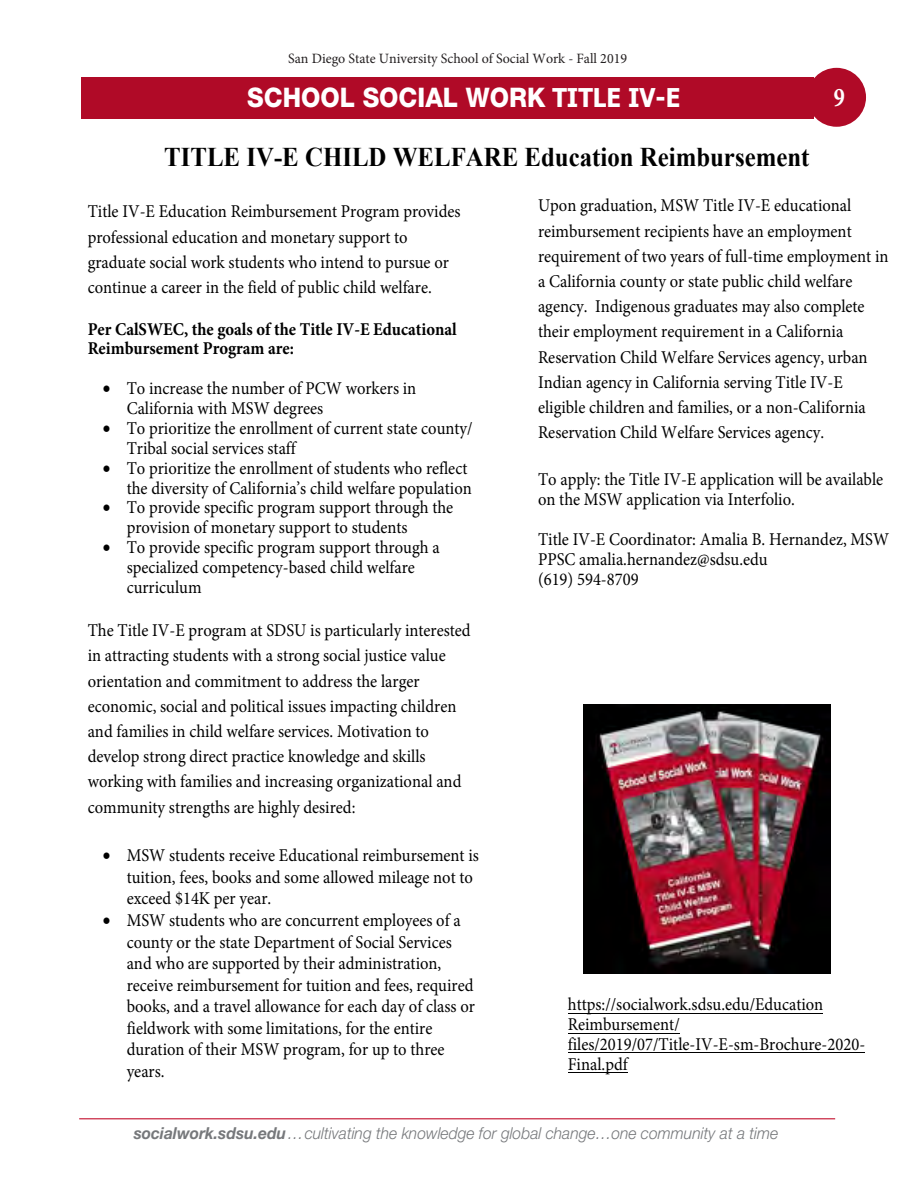
<style>
.page{position:relative;width:918px;height:1188px;background:#fff}
.page>*{position:absolute;margin:0;border:0;box-sizing:border-box;transform-origin:0 0}
.t1{font:700 27px "Times New Roman";color:#000;scale:.92 1}
.t2{font:800 27px "Helvetica Neue LT Std";color:#fff;scale:.92 1}
.t3{font:700 27px "Minion Pro";color:#fff;scale:.82 1}
.t4{font:18px/25.2px "Minion Pro";color:#000;scale:.92 1}
.t5{font:700 18px/19.8px "Minion Pro";color:#000;scale:.92 1}
.t6{font:italic 300 16.5px "Helvetica Neue LT Std";color:#76787b;scale:.95 1}
.t7{font:14.25px "Minion Pro";color:#231f20}
.s1{font-family:"Tahoma";font-weight:700;font-size:25.8px}
.s2{font-weight:700}
</style>
<div class="page">
<div style="left:805px;top:66px;width:63px;height:63px;border:4px solid #fff;border-radius:50%"></div>
<div style="left:81px;top:77px;width:733px;height:42px;background:#b00a27"></div>
<div style="left:807px;top:68px;width:59px;height:59px;background:#b00a27;border-radius:50%"></div>
<svg style="left:564px;top:939px;width:272px;height:181px"></svg>
<hr style="left:79px;top:1118px;width:756px;height:1px;background:#c3102e">
<img style="left:584px;top:705px;width:247px;height:268px">
<hr style="left:568px;top:1072px;width:60px;height:1px;background:#000">
<hr style="left:568px;top:1052px;width:297px;height:1px;background:#000">
<hr style="left:568px;top:1033px;width:112px;height:1px;background:#000">
<hr style="left:568px;top:1013px;width:255px;height:1px;background:#000">
<p class="t7" style="left:288px;top:49px;width:340px">San Diego State University School of Social Work - Fall 2019</p>
<h1 class="t2" style="left:247px;top:81px;width:472px">SCHOOL SOCIAL WORK <span class="s1">TITLE IV-E</span></h1>
<h1 class="t1" style="left:164px;top:137px;width:703px">TITLE IV-E CHILD WELFARE Education Reimbursement</h1>
<h1 class="t3" style="left:834px;top:78px;width:15px">9</h1>
<p class="t4" style="left:88px;top:199px;width:407px">Title IV-E Education Reimbursement Program provides professional education and monetary support to graduate social work students who intend to pursue or continue a career in the field of public child welfare.</p>
<p class="t5" style="left:88px;top:319px;width:403px">Per CalSWEC, the goals of the Title IV-E Educational<br>Reimbursement Program are:</p>
<p class="t4" style="left:127px;top:379px;width:316px;line-height:19.8px;text-indent:-24px">• To increase the number of PCW workers in<br>California with MSW degrees</p>
<p class="t4" style="left:127px;top:418px;width:378px;line-height:19.8px;text-indent:-24px">• To prioritize the enrollment of current state county/<br>Tribal social services staff</p>
<p class="t4" style="left:103px;top:458px;width:403px;line-height:19.8px;text-align:right">• To prioritize the enrollment of students who reflect the diversity of California’s child welfare population</p>
<p class="t4" style="left:127px;top:498px;width:357px;line-height:19.8px;text-indent:-24px">• To provide specific program support through the provision of monetary support to students</p>
<p class="t4" style="left:127px;top:538px;width:342px;line-height:19.8px;text-indent:-24px">• To provide specific program support through a specialized competency-based child welfare curriculum</p>
<p class="t4" style="left:88px;top:618px;width:418px">The Title IV-E program at SDSU is particularly interested in attracting students with a strong social justice value orientation and commitment to address the larger economic, social and political issues impacting children and families in child welfare services. Motivation to develop strong direct practice knowledge and skills working with families and increasing organizational and community strengths are highly desired:</p>
<p class="t4" style="left:127px;top:845px;width:384px;line-height:21.6px;text-indent:-24px">• MSW students receive Educational reimbursement is tuition, fees, books and some allowed mileage not to exceed $14K per year.</p>
<p class="t4" style="left:127px;top:909px;width:380px;line-height:21.6px;text-indent:-24px">• MSW students who are concurrent employees of a county or the state Department of Social Services and who are supported by their administration, receive reimbursement for tuition and fees, required books, and a travel allowance for each day of class or fieldwork with some limitations, for the entire duration of their MSW program, for up to three years.</p>
<p class="t4" style="left:538px;top:193px;width:383px">Upon graduation, MSW Title IV-E educational reimbursement recipients have an employment requirement of two years of full-time employment in a California county or state public child welfare agency. Indigenous graduates may also complete their employment requirement in a California Reservation Child Welfare Services agency, urban Indian agency in California serving Title IV-E eligible children and families, or a non-California Reservation Child Welfare Services agency.</p>
<p class="t4" style="left:538px;top:470px;width:377px;line-height:19.8px">To apply: the Title IV-E application will be available on the MSW application via Interfolio.</p>
<p class="t4" style="left:538px;top:529px;width:383px;line-height:20px">Title IV-E Coordinator: Amalia B. Hernandez, MSW<br>PPSC amalia.hernandez@sdsu.edu<br>(619) 594-8709</p>
<p class="t4" style="left:568px;top:994px;width:325px;line-height:19.8px">https://socialwork.sdsu.edu/Education<br>Reimbursement/ files/2019/07/Title-IV-E-sm-Brochure-2020-<br>Final.pdf</p>
<p class="t6" style="left:134px;top:1124px;width:680px"><span class="s2">socialwork.sdsu.edu</span>…cultivating the knowledge for global change…one community at a time</p>
</div>
